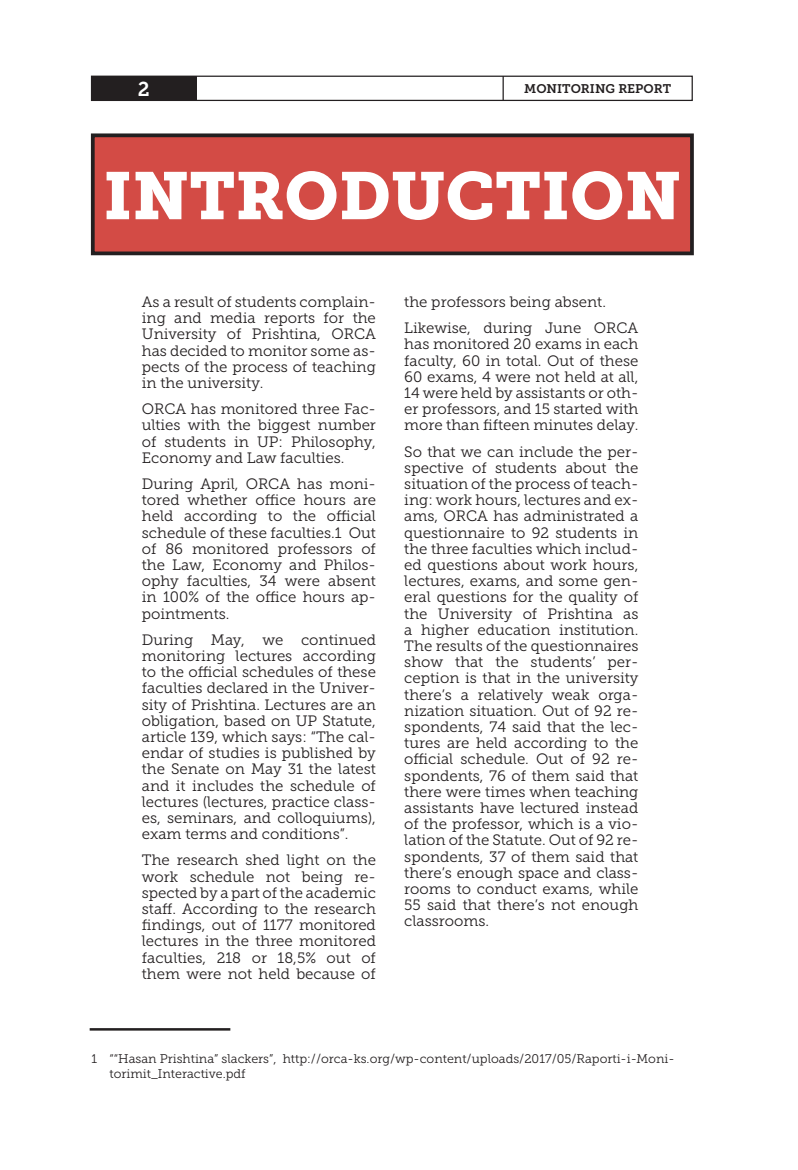
<style>
.page{position:relative;width:798px;height:1170px;background:#fff}
.page>*{position:absolute;margin:0;border:0;box-sizing:border-box;transform-origin:0 0}
.t1{font:66.25px "Museo Slab 900";color:#fff}
.Nen_Titulli{font:20px "Museo Slab 700";color:#fff}
.t2{font:15px/16.1px "Museo Slab 300";color:#231f20;text-align:justify}
.Footnote_text{font:12.5px/15px "Museo Slab 300";color:#231f20}
.t3{font:12.5px "Museo Slab 700";color:#231f20}
</style>
<div class="page">
<div style="left:91px;top:76px;width:105px;height:25px;background:#231f20"></div>
<div style="left:91px;top:76px;width:601px;height:25px;border:1px solid #231f20"></div>
<svg style="left:502px;top:76px;width:1px;height:24px"></svg>
<div style="left:93px;top:135px;width:598px;height:118px;background:#d34b45"></div>
<div style="left:91px;top:133px;width:602px;height:122px;border:4px solid #231f20"></div>
<hr style="left:90px;top:1027px;width:140px;height:3px;background:#231f20">
<p class="Nen_Titulli" style="left:138px;top:77px;width:13px">2</p>
<p class="t3" style="left:524px;top:81px;width:148px">MONITORING REPORT</p>
<p class="t1" style="left:103px;top:157px;width:579px">INTRODUCTION</p>
<p class="t2" style="left:142px;top:294px;width:235px">As a result of students complain&shy;ing and media reports for the University of Prishtina, ORCA has decided to monitor some as&shy;pects of the process of teaching in the university.</p>
<p class="t2" style="left:142px;top:401px;width:235px">ORCA has monitored three Fac&shy;ulties with the biggest number of students in UP: Philosophy, Economy and Law faculties.</p>
<p class="t2" style="left:142px;top:476px;width:235px">During April, ORCA has moni&shy;tored whether office hours are held according to the official schedule of these faculties.1 Out of 86 monitored professors of the Law, Economy and Philos&shy;ophy faculties, 34 were absent in 100% of the office hours ap&shy;pointments.</p>
<p class="t2" style="left:142px;top:631px;width:235px">During May, we continued monitoring lectures according to the official schedules of these faculties declared in the Univer&shy;sity of Prishtina. Lectures are an obligation, based on UP Statute, article 139, which says: “The cal&shy;endar of studies is published by the Senate on May 31 the latest and it includes the schedule of lectures (lectures, practice class&shy;es, seminars, and colloquiums), exam terms and conditions”.</p>
<p class="t2" style="left:142px;top:852px;width:235px">The research shed light on the work schedule not being re&shy;spected by a part of the academic staff. According to the research findings, out of 1177 monitored lectures in the three monitored faculties, 218 or 18,5% out of them were not held because of</p>
<p class="t2" style="left:404px;top:294px;width:203px">the professors being absent.</p>
<p class="t2" style="left:404px;top:320px;width:235px">Likewise, during June ORCA has monitored 20 exams in each faculty, 60 in total. Out of these 60 exams, 4 were not held at all, 14 were held by assistants or oth&shy;er professors, and 15 started with more than fifteen minutes delay.</p>
<p class="t2" style="left:404px;top:443px;width:235px">So that we can include the per&shy;spective of students about the situation of the process of teach&shy;ing: work hours, lectures and ex&shy;ams, ORCA has administrated a questionnaire to 92 students in the three faculties which includ&shy;ed questions about work hours, lectures, exams, and some gen&shy;eral questions for the quality of the University of Prishtina as a higher education institution.<br>The results of the questionnaires show that the students’ per&shy;ception is that in the university there’s a relatively weak orga&shy;nization situation. Out of 92 re&shy;spondents, 74 said that the lec&shy;tures are held according to the official schedule. Out of 92 re&shy;spondents, 76 of them said that there were times when teaching assistants have lectured instead of the professor, which is a vio&shy;lation of the Statute. Out of 92 re&shy;spondents, 37 of them said that there’s enough space and class&shy;rooms to conduct exams, while 55 said that there’s not enough classrooms.</p>
<p class="Footnote_text" style="left:109px;top:1050px;width:566px;text-indent:-18px">1 ““Hasan Prishtina” slackers”, http://orca-ks.org/wp-content/uploads/2017/05/Raporti-i-Moni&shy;torimit_Interactive.pdf</p>
</div>
